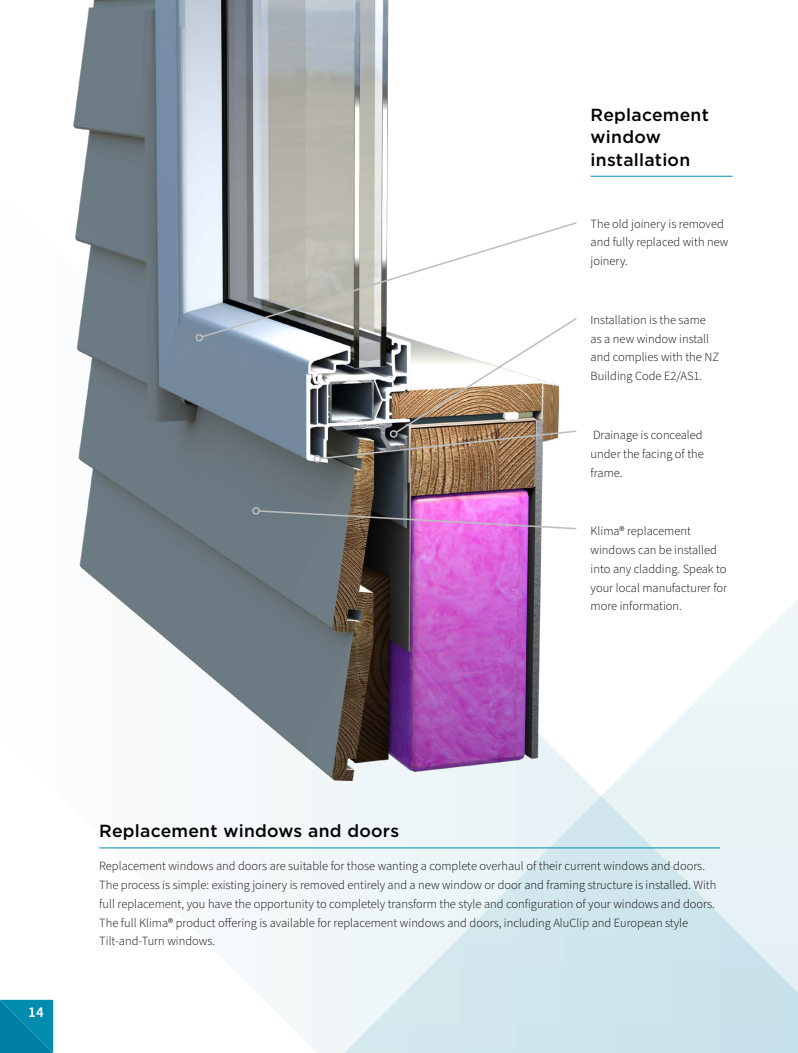
<style>
.page{position:relative;width:798px;height:1053px;background:#fff}
.page>*{position:absolute;margin:0;border:0;box-sizing:border-box;transform-origin:0 0}
.t1{font:500 17.5px/22.5px "Gotham";letter-spacing:.015em;color:#000}
.t2{font:600 15px "Source Sans Pro";color:#fff}
.t3{font:300 12.5px/18.8px "Source Sans Pro";color:#000}
</style>
<div class="page">
<svg style="left:53px;top:601px;width:744px;height:451px"></svg>
<img style="left:74px;top:0;width:484px;height:780px">
<hr style="left:99px;top:847px;width:620px;height:1px;background:#008cae">
<div style="left:313px;top:455px;width:8px;height:7px;border:2px solid #bcbec0;border-radius:50%"></div>
<svg style="left:200px;top:221px;width:377px;height:117px"></svg>
<div style="left:195px;top:334px;width:8px;height:7px;border:2px solid #bcbec0;border-radius:50%"></div>
<img style="left:318px;top:316px;width:259px;height:144px">
<div style="left:390px;top:430px;width:7px;height:7px;border:2px solid #bcbec0;border-radius:50%"></div>
<img style="left:257px;top:509px;width:320px;height:21px">
<div style="left:252px;top:507px;width:8px;height:7px;border:2px solid #bcbec0;border-radius:50%"></div>
<hr style="left:590px;top:176px;width:142px;height:1px;background:#008cae">
<svg style="left:0;top:999px;width:53px;height:53px;background:#0587aa"></svg>
<h1 class="t1" style="left:590px;top:103px;width:120px">Replacement window installation</h1>
<p class="t3" style="left:590px;top:214px;width:139px">The old joinery is removed and fully replaced with new joinery.</p>
<p class="t3" style="left:590px;top:311px;width:130px">Installation is the same as a new window install and complies with the NZ<br>Building Code E2/AS1.</p>
<p class="t3" style="left:590px;top:426px;width:115px;text-align:justify">Drainage is concealed under the facing of the frame.</p>
<p class="t3" style="left:590px;top:522px;width:138px">Klima® replacement windows can be installed into any cladding. Speak to your local manufacturer for more information.</p>
<p class="t2" style="left:28px;top:1002px;width:17px">14</p>
<h1 class="t1" style="left:99px;top:819px;width:301px">Replacement windows and doors</h1>
<p class="t3" style="left:99px;top:857px;width:618px">Replacement windows and doors are suitable for those wanting a complete overhaul of their current windows and doors.<br>The process is simple: existing joinery is removed entirely and a new window or door and framing structure is installed. With full replacement, you have the opportunity to completely transform the style and configuration of your windows and doors.<br>The full Klima® product offering is available for replacement windows and doors, including AluClip and European style Tilt-and-Turn windows.</p>
</div>
